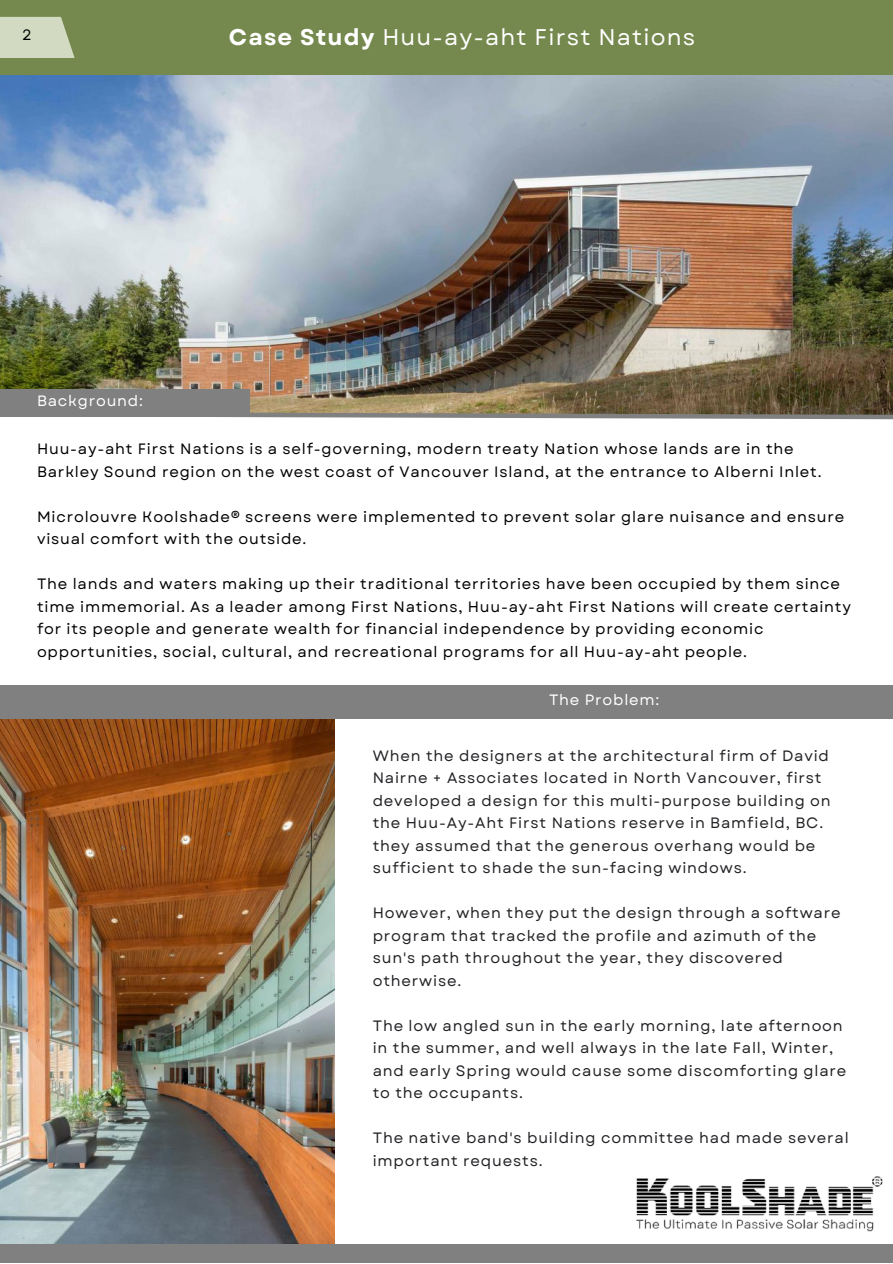
<style>
.page{position:relative;width:893px;height:1264px;background:#fff}
.page>*{position:absolute;margin:0;border:0;box-sizing:border-box;transform-origin:0 0}
.t1{font:22.65px "Garet";letter-spacing:.055em;color:#fff}
.t2{font:15px/22.5px "Garet";letter-spacing:.055em;color:#222226}
.t3{font:15px/22.5px "Garet";letter-spacing:.055em;color:#000}
.t4{font:15px "Garet";letter-spacing:.055em;color:#fff}
.s1{font-weight:700}
</style>
<div class="page">
<img style="left:0;top:718px;width:334px;height:526px">
<div style="left:0;top:684px;width:892px;height:34px;background:#808080"></div>
<img style="left:0;top:75px;width:892px;height:335px">
<div style="left:0;top:389px;width:249px;height:28px;background:#808080"></div>
<div style="left:0;top:0;width:892px;height:75px;background:#75894e"></div>
<img style="left:636px;top:1176px;width:247px;height:56px">
<div style="left:0;top:1244px;width:892px;height:18px;background:#808080"></div>
<svg style="left:229px;top:410px;width:663px;height:10px"></svg>
<svg style="left:0;top:17px;width:75px;height:41px;background:#c9d3b5"></svg>
<p class="t3" style="left:22px;top:24px;width:11px">2</p>
<h1 class="t1" style="left:229px;top:21px;width:468px"><span class="s1">Case Study</span> Huu-ay-aht First Nations</h1>
<p class="t4" style="left:37px;top:389px;width:107px">Background:</p>
<p class="t3" style="left:37px;top:438px;width:786px">Huu-ay-aht First Nations is a self-governing, modern treaty Nation whose lands are in the<br>Barkley Sound region on the west coast of Vancouver Island, at the entrance to Alberni Inlet.</p>
<p class="t3" style="left:37px;top:505px;width:808px">Microlouvre Koolshade® screens were implemented to prevent solar glare nuisance and ensure visual comfort with the outside.</p>
<p class="t3" style="left:37px;top:573px;width:815px">The lands and waters making up their traditional territories have been occupied by them since time immemorial. As a leader among First Nations, Huu-ay-aht First Nations will create certainty for its people and generate wealth for financial independence by providing economic opportunities, social, cultural, and recreational programs for all Huu-ay-aht people.</p>
<p class="t4" style="left:549px;top:689px;width:112px">The Problem:</p>
<p class="t2" style="left:372px;top:744px;width:459px">When the designers at the architectural firm of David Nairne + Associates located in North Vancouver, first developed a design for this multi-purpose building on the Huu-Ay-Aht First Nations reserve in Bamfield, BC. they assumed that the generous overhang would be sufficient to shade the sun-facing windows.</p>
<p class="t2" style="left:372px;top:901px;width:469px">However, when they put the design through a software program that tracked the profile and azimuth of the sun's path throughout the year, they discovered otherwise.</p>
<p class="t2" style="left:372px;top:1014px;width:475px">The low angled sun in the early morning, late afternoon in the summer, and well always in the late Fall, Winter, and early Spring would cause some discomforting glare to the occupants.</p>
<p class="t2" style="left:372px;top:1126px;width:477px">The native band's building committee had made several important requests.</p>
</div>
